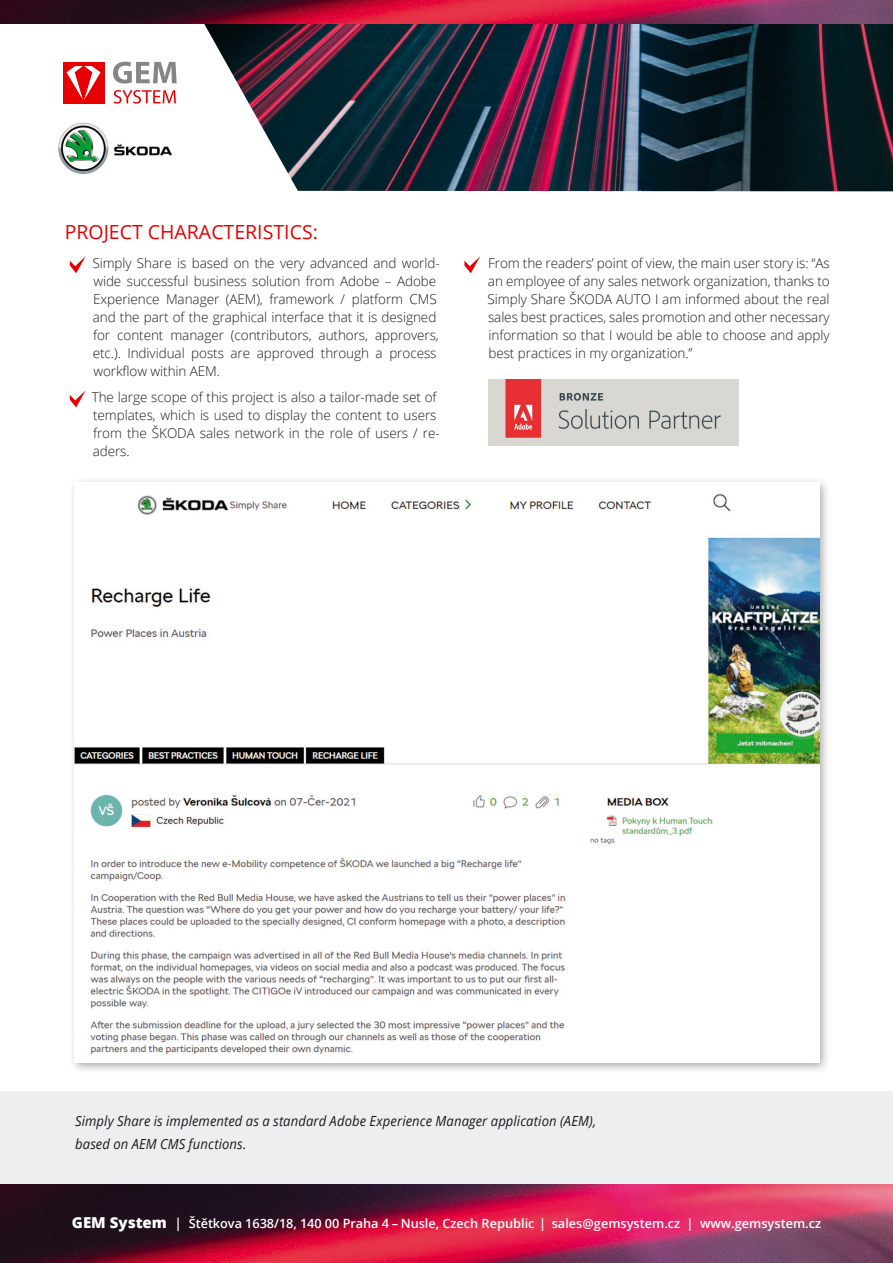
<style>
.page{position:relative;width:893px;height:1263px;background:#fff}
.page>*{position:absolute;margin:0;border:0;box-sizing:border-box;transform-origin:0 0}
.t1{font:19.5px "Open Sans";color:#e60004}
.nadpis_basic{font:italic 13.95px "Open Sans";letter-spacing:.01em;color:#1b1c20;scale:.93 1}
.t2{font:300 13.5px/18px "Open Sans";letter-spacing:-.005em;color:#1b1c20}
.text{font:600 12.75px "Open Sans";color:#fff}
.s1{font-weight:700;font-size:24px;color:#e60004}
.s2{font-weight:800;font-size:15.15px}
.s3{font-size:13.5px}
</style>
<div class="page">
<div style="left:0;top:1091px;width:893px;height:93px;background:#edeeef"></div>
<div style="left:63px;top:62px;width:41px;height:41px;background:#e60004"></div>
<svg style="left:67px;top:66px;width:34px;height:34px"></svg>
<svg style="left:113px;top:62px;width:64px;height:22px"></svg>
<svg style="left:114px;top:90px;width:62px;height:14px"></svg>
<img style="left:58px;top:122px;width:114px;height:52px">
<img style="left:1px;top:1184px;width:892px;height:79px">
<div style="left:69px;top:477px;width:762px;height:597px;background:#1b1c20;opacity:.4"></div>
<img style="left:75px;top:483px;width:744px;height:579px">
<img style="left:191px;top:23px;width:702px;height:168px">
<svg style="left:70px;top:256px;width:16px;height:17px"></svg>
<svg style="left:464px;top:256px;width:16px;height:17px"></svg>
<svg style="left:70px;top:390px;width:16px;height:17px"></svg>
<img style="left:0;top:0;width:893px;height:23px">
<img style="left:488px;top:379px;width:250px;height:67px">
<p class="t1" style="left:65px;top:219px;width:255px">PROJECT CHARACTERISTICS:</p>
<p class="t2" style="left:93px;top:253px;width:349px;text-indent:-26px"><span class="s1">•</span> Simply Share is based on the very advanced and world&shy;wide successful business solution from Adobe – Adobe Experience Manager (AEM), framework / platform CMS and the part of the graphical interface that it is designed for content manager (contributors, authors, approvers, etc.). Individual posts are approved through a process workflow within AEM.</p>
<p class="t2" style="left:93px;top:388px;width:349px;text-indent:-26px"><span class="s1">•</span> The large scope of this project is also a tailor-made set of templates, which is used to display the content to users from the ŠKODA sales network in the role of users / re&shy;aders.</p>
<p class="t2" style="left:488px;top:253px;width:344px;text-align:justify;text-indent:-26px"><span class="s1">•</span> From the readers’ point of view, the main user story is: “As an employee of any sales network organization, thanks to Simply Share ŠKODA AUTO I am informed about the real sales best practices, sales promotion and other necessary information so that I would be able to choose and apply best practices in my organization.”</p>
<p class="nadpis_basic" style="left:75px;top:1111px;width:562px">Simply Share is implemented as a standard Adobe Experience Manager application (AEM),</p>
<p class="nadpis_basic" style="left:75px;top:1134px;width:186px">based on AEM CMS functions.</p>
<p class="text" style="left:72px;top:1214px;width:751px"><span class="s2">GEM System</span> <span class="s3">|</span> Štětkova 1638/18, 140 00 Praha 4 – Nusle, Czech Republic | sales@gemsystem.cz | www.gemsystem.cz</p>
</div>
